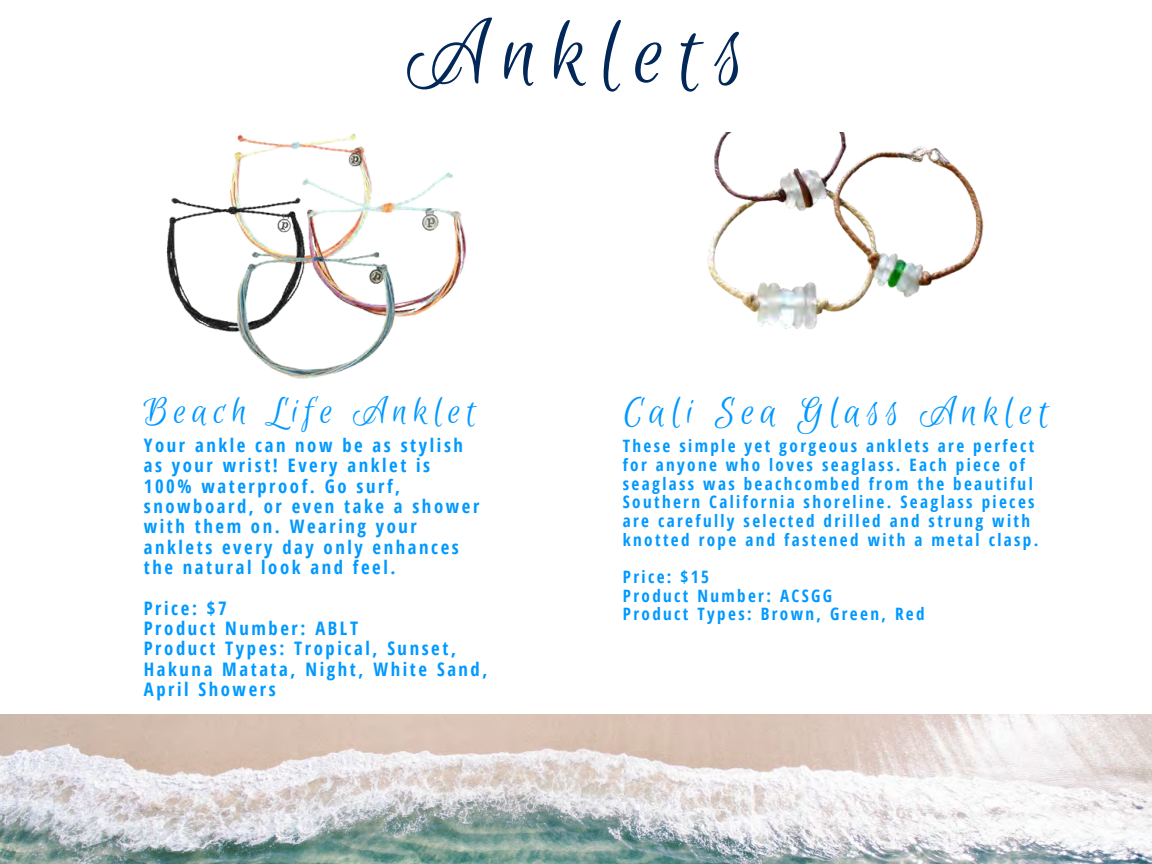
<style>
.page{position:relative;width:1152px;height:864px;background:#fff}
.page>*{position:absolute;margin:0;border:0;box-sizing:border-box;transform-origin:0 0}
.t1{font:97.5px "Euphoria Script";letter-spacing:.14em;color:#022759}
.t2{font:42.6px "Euphoria Script";letter-spacing:.14em;color:#09f}
.t3{font:40.65px "Euphoria Script";letter-spacing:.14em;color:#09f}
.t4{font:700 18.6px/20.4px "Open Sans Condensed";letter-spacing:.14em;color:#09f}
.t5{font:700 17.1px/18.6px "Open Sans Condensed";letter-spacing:.14em;color:#09f}
</style>
<div class="page">
<img style="left:0;top:714px;width:1152px;height:150px">
<img style="left:707px;top:133px;width:277px;height:196px">
<img style="left:231px;top:134px;width:32px;height:48px">
<img style="left:263px;top:133px;width:204px;height:181px">
<img style="left:166px;top:182px;width:150px;height:147px">
<img style="left:212px;top:246px;width:208px;height:133px">
<p class="t1" style="left:407px;top:1px;width:339px">Anklets</p>
<h3 class="t3" style="left:144px;top:389px;width:334px">Beach Life Anklet</h3>
<p class="t4" style="left:144px;top:435px;width:337px">Your ankle can now be as stylish as your wrist! Every anklet is<br>100% waterproof. Go surf, snowboard, or even take a shower with them on. Wearing your anklets every day only enhances the natural look and feel.</p>
<p class="t4" style="left:144px;top:597px;width:345px">Price: $7<br>Product Number: ABLT<br>Product Types: Tropical, Sunset,<br>Hakuna Matata, Night, White Sand,<br>April Showers</p>
<h2 class="t2" style="left:623px;top:389px;width:428px">Cali Sea Glass Anklet</h2>
<p class="t5" style="left:623px;top:437px;width:417px">These simple yet gorgeous anklets are perfect for anyone who loves seaglass. Each piece of seaglass was beachcombed from the beautiful Southern California shoreline. Seaglass pieces are carefully selected drilled and strung with knotted rope and fastened with a metal clasp.</p>
<p class="t5" style="left:623px;top:567px;width:303px">Price: $15<br>Product Number: ACSGG<br>Product Types: Brown, Green, Red</p>
</div>
